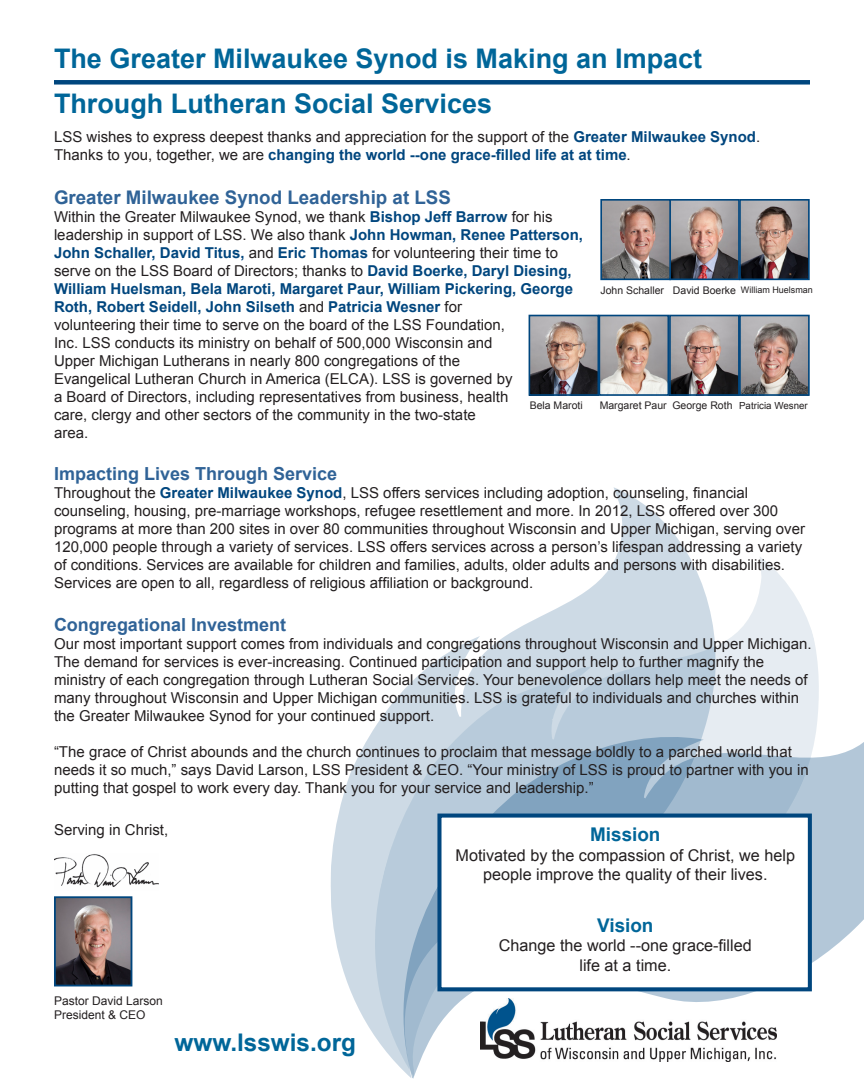
<style>
.page{position:relative;width:864px;height:1080px;background:#fff}
.page>*{position:absolute;margin:0;border:0;box-sizing:border-box;transform-origin:0 0}
.t1{font:700 27px "Arial";color:#069}
.t2{font:700 24.3px "Arial";color:#069}
.t3{font:700 18.9px "Arial";color:#069}
.t4{font:700 18.75px "Arial";color:#306397}
.t5{font:700 18px "Arial";color:#306397}
.t6{font:16.2px/19.5px "Arial";color:#231f20;text-align:center}
.t7{font:15px/18px "Arial";color:#231f20}
.t8{font:700 15px "Arial";color:#00467e}
.t9{font:12px "Arial";color:#231f20}
.t10{font:10.5px "Arial";color:#231f20}
.t11{font:9.75px "Arial";color:#231f20}
.t12{font:9px "Arial";color:#231f20}
.s1{font-weight:700;color:#00467e}
.s2{font-weight:400;color:#231f20}
</style>
<div class="page">
<svg style="left:720px;top:557px;width:99px;height:126px;fill:#e6ecf2"></svg>
<svg style="left:330px;top:487px;width:390px;height:558px"></svg>
<svg style="left:381px;top:683px;width:483px;height:396px"></svg>
<div style="left:54px;top:80px;width:756px;height:5px;background:#00467e"></div>
<div style="left:437px;top:814px;width:375px;height:177px;background:#fff;border:4px solid #00467e"></div>
<img style="left:57px;top:899px;width:72px;height:84px">
<div style="left:54px;top:896px;width:78px;height:90px;border:2px solid #00467e"></div>
<img style="left:54px;top:854px;width:105px;height:34px">
<img style="left:532px;top:318px;width:134px;height:75px">
<div style="left:529px;top:315px;width:70px;height:81px;border:2px solid #00467e"></div>
<img style="left:603px;top:202px;width:204px;height:75px">
<div style="left:669px;top:199px;width:71px;height:81px;border:2px solid #00467e"></div>
<img style="left:672px;top:318px;width:135px;height:75px">
<div style="left:739px;top:315px;width:71px;height:81px;border:2px solid #00467e"></div>
<div style="left:669px;top:315px;width:71px;height:81px;border:2px solid #00467e"></div>
<div style="left:600px;top:199px;width:71px;height:81px;border:2px solid #00467e"></div>
<div style="left:739px;top:199px;width:71px;height:81px;border:2px solid #00467e"></div>
<div style="left:599px;top:315px;width:70px;height:81px;border:2px solid #00467e"></div>
<p class="t1" style="left:54px;top:41px;width:650px">The Greater Milwaukee Synod is Making an Impact</p>
<p class="t1" style="left:54px;top:86px;width:440px">Through Lutheran Social Services</p>
<p class="t7" style="left:54px;top:128px;width:708px">LSS wishes to express deepest thanks and appreciation for the support of the <span class="s1">Greater Milwaukee Synod</span>.<br>Thanks to you, together, we are <span class="s1">changing the world --one grace-filled life at at time</span>.</p>
<p class="t4" style="left:54px;top:185px;width:399px">Greater Milwaukee Synod Leadership at LSS</p>
<p class="t7" style="left:54px;top:208px;width:500px">Within the Greater Milwaukee Synod, we thank <span class="s1">Bishop Jeff Barrow</span> for his</p>
<p class="t7" style="left:54px;top:226px;width:531px">leadership in support of LSS. We also thank <span class="s1">John Howman, Renee Patterson,</span></p>
<p class="t8" style="left:54px;top:242px;width:506px">John Schaller, David Titus, <span class="s2">and</span> Eric Thomas <span class="s2">for volunteering their time to</span></p>
<p class="t7" style="left:54px;top:262px;width:519px">serve on the LSS Board of Directors; thanks to <span class="s1">David Boerke, Daryl Diesing,</span></p>
<p class="t8" style="left:54px;top:278px;width:521px">William Huelsman, Bela Maroti, Margaret Paur, William Pickering, George</p>
<p class="t8" style="left:54px;top:296px;width:410px">Roth, Robert Seidell, John Silseth <span class="s2">and</span> Patricia Wesner <span class="s2">for</span></p>
<p class="t7" style="left:54px;top:316px;width:453px">volunteering their time to serve on the board of the LSS Foundation,</p>
<p class="t7" style="left:54px;top:334px;width:440px">Inc. LSS conducts its ministry on behalf of 500,000 Wisconsin and</p>
<p class="t7" style="left:54px;top:352px;width:408px">Upper Michigan Lutherans in nearly 800 congregations of the</p>
<p class="t7" style="left:54px;top:370px;width:460px">Evangelical Lutheran Church in America (ELCA). LSS is governed by</p>
<p class="t7" style="left:54px;top:388px;width:456px">a Board of Directors, including representatives from business, health</p>
<p class="t7" style="left:54px;top:406px;width:423px">care, clergy and other sectors of the community in the two-state</p>
<p class="t7" style="left:54px;top:424px;width:36px">area.</p>
<p class="t5" style="left:54px;top:462px;width:285px">Impacting Lives Through Service</p>
<p class="t7" style="left:54px;top:484px;width:753px">Throughout the <span class="s1">Greater Milwaukee Synod</span>, LSS offers services including adoption, counseling, financial counseling, housing, pre-marriage workshops, refugee resettlement and more. In 2012, LSS offered over 300 programs at more than 200 sites in over 80 communities throughout Wisconsin and Upper Michigan, serving over 120,000 people through a variety of services. LSS offers services across a person’s lifespan addressing a variety of conditions. Services are available for children and families, adults, older adults and persons with disabilities.<br>Services are open to all, regardless of religious affiliation or background.</p>
<p class="t5" style="left:54px;top:613px;width:234px">Congregational Investment</p>
<p class="t7" style="left:54px;top:635px;width:759px">Our most important support comes from individuals and congregations throughout Wisconsin and Upper Michigan.<br>The demand for services is ever-increasing. Continued participation and support help to further magnify the ministry of each congregation through Lutheran Social Services. Your benevolence dollars help meet the needs of many throughout Wisconsin and Upper Michigan communities. LSS is grateful to individuals and churches within the Greater Milwaukee Synod for your continued support.</p>
<p class="t7" style="left:54px;top:743px;width:756px">“The grace of Christ abounds and the church continues to proclaim that message boldly to a parched world that needs it so much,” says David Larson, LSS President &amp; CEO. “Your ministry of LSS is proud to partner with you in putting that gospel to work every day. Thank you for your service and leadership.”</p>
<p class="t7" style="left:54px;top:821px;width:116px">Serving in Christ,</p>
<p class="t10" style="left:600px;top:283px;width:65px">John Schaller</p>
<p class="t10" style="left:673px;top:283px;width:65px">David Boerke</p>
<p class="t12" style="left:741px;top:284px;width:74px">William Huelsman</p>
<p class="t10" style="left:530px;top:399px;width:55px">Bela Maroti</p>
<p class="t10" style="left:600px;top:399px;width:69px">Margaret Paur</p>
<p class="t10" style="left:672px;top:399px;width:62px">George Roth</p>
<p class="t11" style="left:739px;top:399px;width:70px">Patricia Wesner</p>
<p class="t3" style="left:590px;top:822px;width:72px">Mission</p>
<p class="t6" style="left:456px;top:846px;width:341px">Motivated by the compassion of Christ, we help people improve the quality of their lives.</p>
<p class="t3" style="left:597px;top:913px;width:58px">Vision</p>
<p class="t6" style="left:499px;top:936px;width:254px">Change the world --one grace-filled life at a time.</p>
<p class="t9" style="left:54px;top:993px;width:110px">Pastor David Larson</p>
<p class="t9" style="left:54px;top:1007px;width:93px">President &amp; CEO</p>
<p class="t2" style="left:175px;top:1027px;width:183px">www.lsswis.org</p>
</div>
